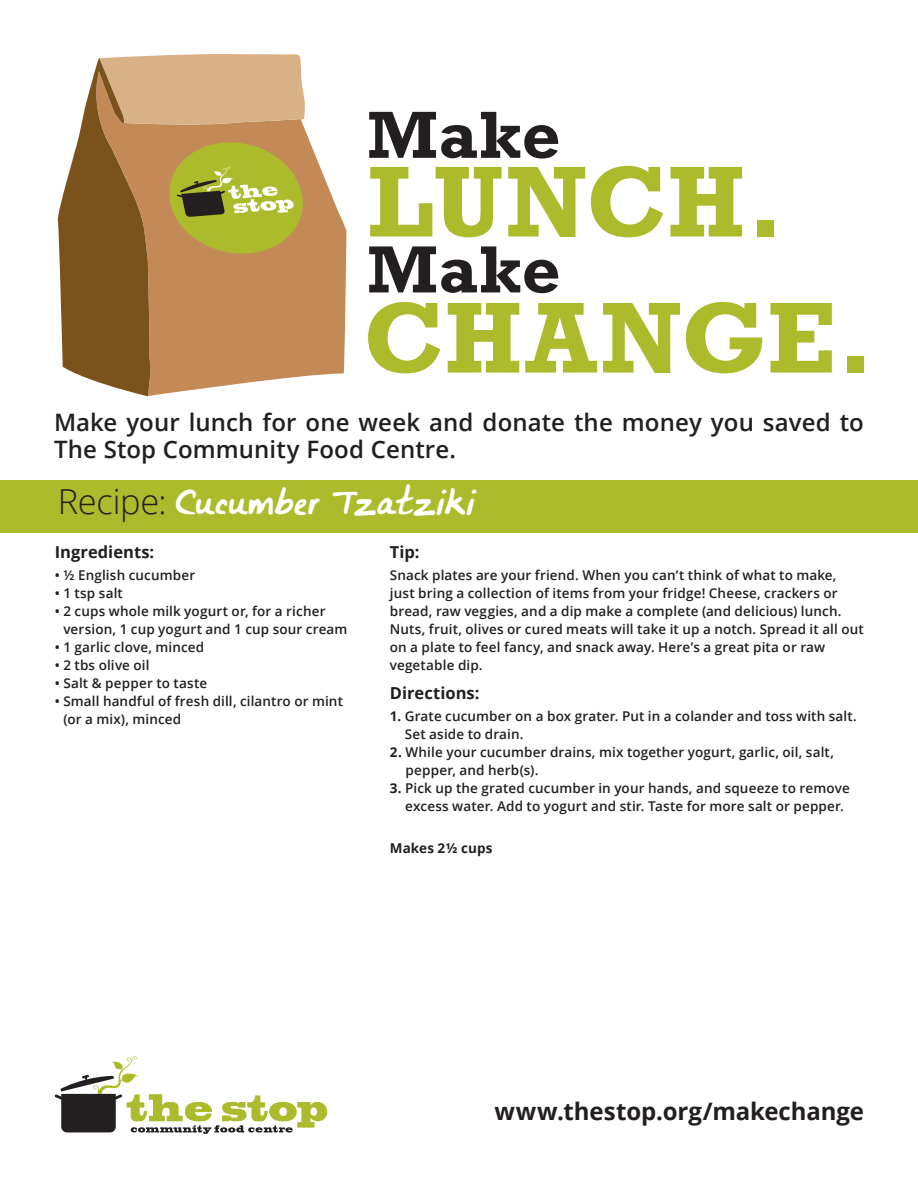
<style>
.page{position:relative;width:918px;height:1188px;background:#fff}
.page>*{position:absolute;margin:0;border:0;box-sizing:border-box;transform-origin:0 0}
.t1{font:300 34.5px "Open Sans";letter-spacing:-.01em;color:#231f20}
.t2{font:30.75px "FG Bunnigrrrl'shandwriting";letter-spacing:.01em;color:#fff}
.t3{font:600 24px/27px "Open Sans";letter-spacing:.005em;color:#231f20}
.t4{font:700 24px "Open Sans";letter-spacing:-.005em;color:#231f20}
.t5{font:700 16.5px "Open Sans";color:#231f20}
.t6{font:600 13.5px/18px "Open Sans";letter-spacing:.01em;color:#231f20}
.t7{font:700 13.5px "Open Sans";letter-spacing:.01em;color:#231f20}
.s1{font-weight:700}
</style>
<div class="page">
<svg style="left:55px;top:1056px;width:272px;height:78px"></svg>
<svg style="left:309px;top:140px;width:37px;height:236px;fill:#c38a57"></svg>
<svg style="left:369px;top:112px;width:189px;height:47px"></svg>
<svg style="left:370px;top:167px;width:132px;height:70px"></svg>
<svg style="left:508px;top:167px;width:77px;height:70px"></svg>
<svg style="left:591px;top:166px;width:72px;height:71px"></svg>
<svg style="left:671px;top:167px;width:71px;height:69px"></svg>
<div style="left:757px;top:220px;width:17px;height:16px;background:#abbb2c"></div>
<svg style="left:369px;top:246px;width:189px;height:47px"></svg>
<svg style="left:368px;top:302px;width:72px;height:71px"></svg>
<svg style="left:448px;top:303px;width:71px;height:70px"></svg>
<svg style="left:525px;top:303px;width:72px;height:70px"></svg>
<svg style="left:603px;top:303px;width:77px;height:70px"></svg>
<svg style="left:686px;top:302px;width:76px;height:71px"></svg>
<svg style="left:770px;top:303px;width:62px;height:70px"></svg>
<div style="left:847px;top:356px;width:17px;height:17px;background:#abbb2c"></div>
<svg style="left:58px;top:54px;width:251px;height:342px;background:#b6925b"></svg>
<div style="left:0;top:480px;width:918px;height:52px;background:#abbb2c"></div>
<p class="t3" style="left:54px;top:409px;width:811px">Make your lunch for one week and donate the money you saved to<br>The Stop Community Food Centre.</p>
<p class="t1" style="left:58px;top:478px;width:111px">Recipe:</p>
<p class="t2" style="left:175px;top:485px;width:300px">Cucumber Tzatziki</p>
<p class="t5" style="left:55px;top:540px;width:101px">Ingredients:</p>
<p class="t6" style="left:55px;top:566px;width:142px">• ½ English cucumber</p>
<p class="t6" style="left:55px;top:584px;width:70px">• 1 tsp salt</p>
<p class="t6" style="left:63px;top:602px;width:286px;text-indent:-9px">• 2 cups whole milk yogurt or, for a richer version, 1 cup yogurt and 1 cup sour cream</p>
<p class="t6" style="left:55px;top:638px;width:151px">• 1 garlic clove, minced</p>
<p class="t6" style="left:55px;top:656px;width:96px">• 2 tbs olive oil</p>
<p class="t6" style="left:55px;top:674px;width:154px">• Salt &amp; pepper to taste</p>
<p class="t6" style="left:63px;top:692px;width:281px;text-indent:-9px">• Small handful of fresh dill, cilantro or mint (or a mix), minced</p>
<p class="t5" style="left:390px;top:540px;width:31px">Tip:</p>
<p class="t6" style="left:390px;top:566px;width:476px">Snack plates are your friend. When you can’t think of what to make, just bring a collection of items from your fridge! Cheese, crackers or bread, raw veggies, and a dip make a complete (and delicious) lunch.<br>Nuts, fruit, olives or cured meats will take it up a notch. Spread it all out on a plate to feel fancy, and snack away. Here’s a great pita or raw vegetable dip.</p>
<p class="t5" style="left:390px;top:681px;width:91px">Directions:</p>
<p class="t6" style="left:405px;top:707px;width:454px;text-indent:-15px"><span class="s1">1.</span> Grate cucumber on a box grater. Put in a colander and toss with salt.<br>Set aside to drain.</p>
<p class="t6" style="left:406px;top:743px;width:430px;text-indent:-16px"><span class="s1">2.</span> While your cucumber drains, mix together yogurt, garlic, oil, salt, pepper, and herb(s).</p>
<p class="t6" style="left:405px;top:779px;width:446px;text-indent:-15px"><span class="s1">3.</span> Pick up the grated cucumber in your hands, and squeeze to remove excess water. Add to yogurt and stir. Taste for more salt or pepper.</p>
<p class="t7" style="left:390px;top:838px;width:104px">Makes 2½ cups</p>
<p class="t4" style="left:495px;top:1094px;width:371px">www.thestop.org/makechange</p>
</div>
